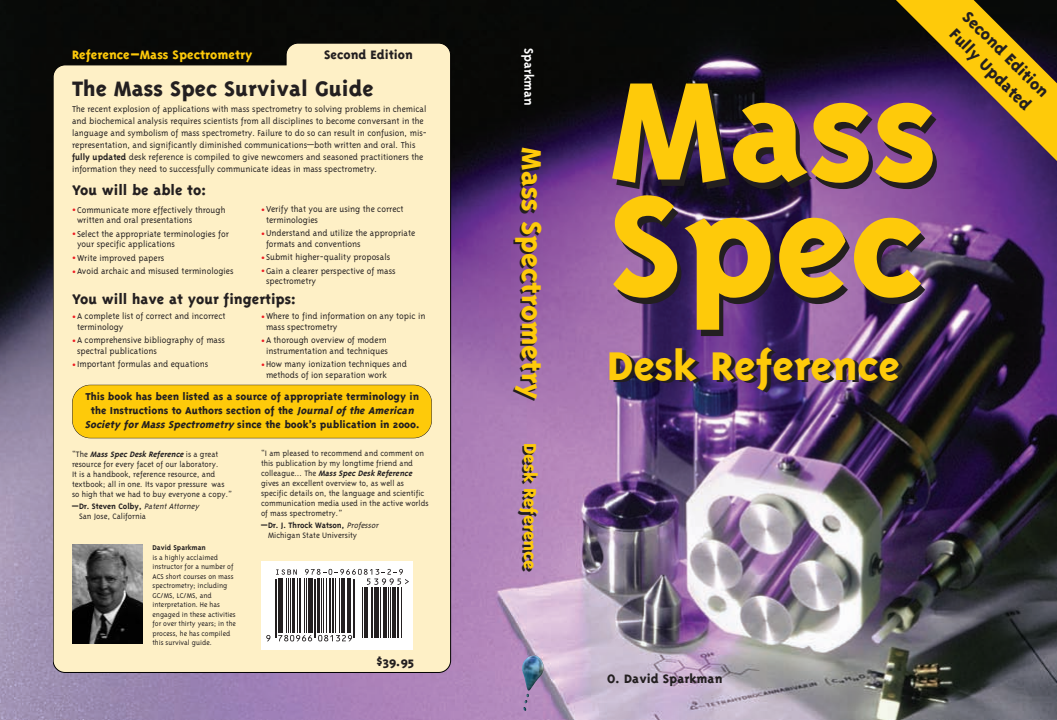
<style>
.page{position:relative;width:1057px;height:720px;background:#fff}
.page>*{position:absolute;margin:0;border:0;box-sizing:border-box;transform-origin:0 0}
.t1{font:800 160px/115px "Triplex";color:#feca0a}
.t2{font:800 46px "Triplex";color:#feca0a}
.t3{font:800 31.3px "Triplex";color:#feca0a}
.t4{font:800 24px "Triplex";color:#231f20}
.t5{font:800 19.9px "Triplex";color:#feca0a}
.t6{font:800 18px/21.6px "Triplex";color:#231f20}
.t7{font:800 16px "Triplex";color:#231f20}
.t8{font:700 14.2px "Triplex";color:#fff}
.t9{font:800 14px "Triplex";color:#231f20}
.t10{font:800 14px "Triplex";color:#feca0a}
.t11{font:800 11.5px/13.8px "Triplex";color:#231f20;text-align:center}
.t12{font:300 9.8px/10.5px "Triplex";color:#231f20}
.t13{font:300 9px/10px "Triplex";color:#231f20}
.t14{font:300 8px/9.5px "Triplex";color:#231f20}
.t15{font:700 8px "Triplex";color:#231f20}
.s1{font-weight:700}
.s2{font-size:13px;color:#ee1d23}
.s3{font-style:italic}
.s4{font-weight:700;font-style:italic}
</style>
<div class="page">
<img style="left:0;top:0;width:1057px;height:720px">
<img style="left:522px;top:656px;width:22px;height:55px">
<div style="left:53px;top:43px;width:398px;height:630px;background:#fef0c6"></div>
<div style="left:72px;top:385px;width:360px;height:53px;background:#feca0a;border-radius:18px"></div>
<div style="left:72px;top:385px;width:360px;height:53px;border:1px solid #231f20;border-radius:18px"></div>
<div style="left:261px;top:561px;width:151px;height:88px;background:#fff"></div>
<hr style="left:275px;top:579px;width:1px;height:58px;background:#231f20">
<hr style="left:276px;top:579px;width:1px;height:58px;background:#231f20">
<hr style="left:278px;top:579px;width:3px;height:54px;background:#231f20">
<hr style="left:281px;top:579px;width:2px;height:54px;background:#231f20">
<hr style="left:286px;top:579px;width:1px;height:54px;background:#231f20">
<hr style="left:288px;top:579px;width:1px;height:54px;background:#231f20">
<hr style="left:290px;top:579px;width:1px;height:54px;background:#231f20">
<hr style="left:292px;top:579px;width:3px;height:54px;background:#231f20">
<hr style="left:298px;top:579px;width:1px;height:54px;background:#231f20">
<hr style="left:299px;top:579px;width:2px;height:54px;background:#231f20">
<hr style="left:304px;top:579px;width:1px;height:54px;background:#231f20">
<hr style="left:306px;top:579px;width:1px;height:54px;background:#231f20">
<hr style="left:308px;top:579px;width:1px;height:54px;background:#231f20">
<hr style="left:310px;top:579px;width:3px;height:54px;background:#231f20">
<hr style="left:314px;top:579px;width:1px;height:58px;background:#231f20">
<hr style="left:315px;top:579px;width:1px;height:58px;background:#231f20">
<hr style="left:317px;top:579px;width:3px;height:54px;background:#231f20">
<hr style="left:321px;top:579px;width:1px;height:54px;background:#231f20">
<hr style="left:323px;top:579px;width:1px;height:54px;background:#231f20">
<hr style="left:326px;top:579px;width:1px;height:54px;background:#231f20">
<hr style="left:329px;top:579px;width:2px;height:54px;background:#231f20">
<hr style="left:332px;top:579px;width:2px;height:54px;background:#231f20">
<hr style="left:335px;top:579px;width:1px;height:54px;background:#231f20">
<hr style="left:339px;top:579px;width:1px;height:54px;background:#231f20">
<hr style="left:341px;top:579px;width:2px;height:54px;background:#231f20">
<hr style="left:344px;top:579px;width:1px;height:54px;background:#231f20">
<hr style="left:347px;top:579px;width:2px;height:54px;background:#231f20">
<hr style="left:350px;top:579px;width:1px;height:54px;background:#231f20">
<hr style="left:353px;top:579px;width:1px;height:58px;background:#231f20">
<hr style="left:355px;top:579px;width:1px;height:58px;background:#231f20">
<svg style="left:266px;top:635px;width:4px;height:6px"></svg>
<svg style="left:278px;top:635px;width:34px;height:6px"></svg>
<svg style="left:318px;top:635px;width:34px;height:6px"></svg>
<hr style="left:362px;top:587px;width:1px;height:50px;background:#231f20">
<hr style="left:364px;top:587px;width:2px;height:50px;background:#231f20">
<hr style="left:366px;top:587px;width:2px;height:50px;background:#231f20">
<hr style="left:371px;top:587px;width:1px;height:50px;background:#231f20">
<hr style="left:372px;top:587px;width:1px;height:50px;background:#231f20">
<hr style="left:374px;top:587px;width:3px;height:50px;background:#231f20">
<hr style="left:378px;top:587px;width:1px;height:50px;background:#231f20">
<hr style="left:380px;top:587px;width:1px;height:50px;background:#231f20">
<hr style="left:383px;top:587px;width:1px;height:50px;background:#231f20">
<hr style="left:384px;top:587px;width:3px;height:50px;background:#231f20">
<hr style="left:388px;top:587px;width:1px;height:50px;background:#231f20">
<hr style="left:390px;top:587px;width:1px;height:50px;background:#231f20">
<hr style="left:392px;top:587px;width:2px;height:50px;background:#231f20">
<hr style="left:395px;top:587px;width:1px;height:50px;background:#231f20">
<hr style="left:397px;top:587px;width:2px;height:50px;background:#231f20">
<hr style="left:401px;top:587px;width:1px;height:50px;background:#231f20">
<svg style="left:276px;top:569px;width:21px;height:6px"></svg>
<svg style="left:305px;top:569px;width:104px;height:16px"></svg>
<img style="left:72px;top:544px;width:71px;height:99px">
<svg style="left:872px;top:0;width:185px;height:182px;background:#795348"></svg>
<h3 class="t10" style="left:72px;top:45px;width:182px">Reference–Mass Spectrometry</h3>
<h3 class="t9" style="left:324px;top:45px;width:90px">Second Edition</h3>
<h3 class="t4" style="left:72px;top:74px;width:303px">The Mass Spec Survival Guide</h3>
<p class="t12" style="left:72px;top:103px;width:357px;line-height:12px">The recent explosion of applications with mass spectrometry to solving problems in chemical and biochemical analysis requires scientists from all disciplines to become conversant in the language and symbolism of mass spectrometry. Failure to do so can result in confusion, mis&shy;representation, and significantly diminished communications—both written and oral. This <span class="s1">fully updated</span> desk reference is compiled to give newcomers and seasoned practitioners the information they need to successfully communicate ideas in mass spectrometry.</p>
<h3 class="t7" style="left:72px;top:180px;width:136px">You will be able to:</h3>
<p class="t12" style="left:77px;top:204px;width:150px;text-indent:-5px"><span class="s2">•</span>Communicate more effectively through written and oral presentations</p>
<p class="t12" style="left:77px;top:228px;width:153px;text-indent:-5px"><span class="s2">•</span> Select the appropriate terminologies for your specific applications</p>
<p class="t12" style="left:72px;top:252px;width:94px"><span class="s2">•</span>Write improved papers</p>
<p class="t12" style="left:72px;top:265px;width:163px"><span class="s2">•</span>Avoid archaic and misused terminologies</p>
<p class="t12" style="left:266px;top:203px;width:139px;text-indent:-5px"><span class="s2">•</span>Verify that you are using the correct terminologies</p>
<p class="t12" style="left:266px;top:227px;width:151px;text-indent:-5px"><span class="s2">•</span>Understand and utilize the appropriate formats and conventions</p>
<p class="t12" style="left:261px;top:251px;width:131px"><span class="s2">•</span> Submit higher-quality proposals</p>
<p class="t12" style="left:266px;top:265px;width:131px;text-indent:-5px"><span class="s2">•</span>Gain a clearer perspective of mass spectrometry</p>
<h3 class="t7" style="left:72px;top:289px;width:226px">You will have at your fingertips:</h3>
<p class="t12" style="left:266px;top:311px;width:161px;text-indent:-5px"><span class="s2">•</span>Where to find information on any topic in mass spectrometry</p>
<p class="t12" style="left:261px;top:335px;width:129px;text-align:center"><span class="s2">•</span>A thorough overview of modern instrumentation and techniques</p>
<p class="t12" style="left:266px;top:359px;width:143px;text-indent:-5px"><span class="s2">•</span>How many ionization techniques and methods of ion separation work</p>
<p class="t12" style="left:77px;top:311px;width:150px;text-indent:-5px"><span class="s2">•</span>A complete list of correct and incorrect terminology</p>
<p class="t12" style="left:77px;top:335px;width:150px;text-indent:-5px"><span class="s2">•</span>A comprehensive bibliography of mass spectral publications</p>
<p class="t12" style="left:72px;top:359px;width:138px"><span class="s2">•</span>Important formulas and equations</p>
<p class="t11" style="left:85px;top:389px;width:336px">This book has been listed as a source of appropriate terminology in the Instructions to Authors section of the <span class="s3">Journal of the American<br>Society for Mass Spectrometry</span> since the book’s publication in 2000.</p>
<p class="t13" style="left:72px;top:449px;width:162px">“The <span class="s4">Mass Spec Desk Reference</span> is a great resource for every facet of our laboratory.<br>It is a handbook, reference resource, and textbook; all in one. Its vapor pressure was so high that we had to buy everyone a copy.”</p>
<p class="t13" style="left:79px;top:501px;width:121px;text-indent:-7px"><span class="s1">—Dr. Steven Colby,</span> <span class="s3">Patent Attorney<br></span>San Jose, California</p>
<p class="t15" style="left:152px;top:543px;width:55px">David Sparkman</p>
<p class="t14" style="left:152px;top:552px;width:85px">is a highly acclaimed instructor for a number of<br>ACS short courses on mass spectrometry; including<br>GC/MS, LC/MS, and interpretation. He has engaged in these activities for over thirty years; in the process, he has compiled this survival guide.</p>
<p class="t13" style="left:261px;top:448px;width:169px">“I am pleased to recommend and comment on this publication by my longtime friend and colleague… The <span class="s4">Mass Spec Desk Reference </span>gives an excellent overview to, as well as specific details on, the language and scientific communication media used in the active worlds of mass spectrometry.”</p>
<p class="t13" style="left:268px;top:520px;width:113px;text-indent:-7px"><span class="s1">—Dr. J. Throck Watson,</span> <span class="s3">Professor<br></span>Michigan State University</p>
<h3 class="t9" style="left:377px;top:653px;width:39px">$39.95</h3>
<h3 class="t8" style="left:538px;top:48px;width:59px;rotate:90deg">Sparkman</h3>
<h3 class="t3" style="left:551px;top:147px;width:254px;rotate:90deg">Mass Spectrometry</h3>
<h3 class="t5" style="left:543px;top:443px;width:128px;rotate:90deg">Desk Reference</h3>
<h1 class="t1" style="left:609px;top:67px;width:330px">Mass<br>Spec</h1>
<h2 class="t2" style="left:607px;top:337px;width:294px">Desk Reference</h2>
<h3 class="t6" style="left:973px;top:6px;width:116px;rotate:45deg">Second Edition<br>Fully Updated</h3>
<h3 class="t9" style="left:607px;top:669px;width:117px">O. David Sparkman</h3>
</div>
